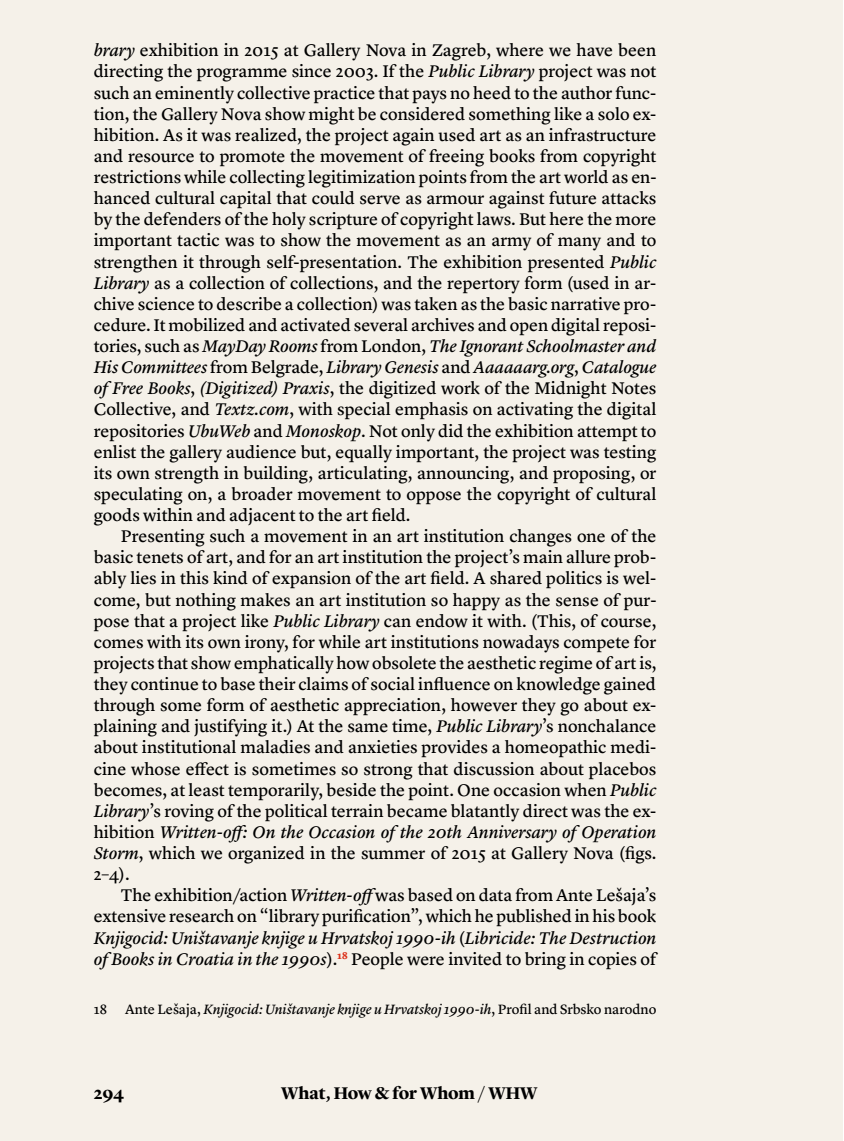
<style>
.page{position:relative;width:844px;height:1141px;background:#fff}
.page>*{position:absolute;margin:0;border:0;box-sizing:border-box;transform-origin:0 0}
.t1{font:17.5px/21.2px "Lyon Text Regular No.2";color:#000;text-align:justify}
.t2{font:700 17.5px "Lyon Display";letter-spacing:-.005em;color:#000}
.t3{font:italic 14px "Lyon Text Regular No.2";letter-spacing:-.005em;color:#000}
.t4{font:14px "Lyon Text Regular No.2";color:#000}
.s1{font-style:italic}
.s2{font-style:normal}
</style>
<div class="page">
<div style="left:0;top:0;width:842px;height:1141px;background:#f5f1e9"></div>
<p class="t1" style="left:94px;top:38px;width:564px"><span class="s1">brary</span> exhibition in 2015 at Gallery Nova in Zagreb, where we have been directing the programme since 2003. If the <span class="s1">Public Library</span> project was not such an eminently collective practice that pays no heed to the author func&shy;tion, the Gallery Nova show might be considered something like a solo ex&shy;hibition. As it was realized, the project again used art as an infrastructure and resource to promote the movement of freeing books from copyright restrictions while collecting legitimization points from the art world as en&shy;hanced cultural capital that could serve as armour against future attacks by the defenders of the holy scripture of copyright laws. But here the more important tactic was to show the movement as an army of many and to strengthen it through self-presentation. The exhibition presented <span class="s1">Public Library</span> as a collection of collections, and the repertory form (used in ar&shy;chive science to describe a collection) was taken as the basic narrative pro&shy;cedure. It mobilized and activated several archives and open digital reposi&shy;tories, such as <span class="s1">MayDay Rooms</span> from London, <span class="s1">The Ignorant Schoolmaster and His Committees</span> from Belgrade, <span class="s1">Library Genesis</span> and <span class="s1">Aaaaaarg.org</span>, <span class="s1">Catalogue of Free Books</span>, <span class="s1">(Digitized) Praxis</span>, the digitized work of the Midnight Notes Collective, and <span class="s1">Textz.com</span>, with special emphasis on activating the digital repositories <span class="s1">UbuWeb</span> and <span class="s1">Monoskop</span>. Not only did the exhibition attempt to enlist the gallery audience but, equally important, the project was testing its own strength in building, articulating, announcing, and proposing, or speculating on, a broader movement to oppose the copyright of cultural goods within and adjacent to the art field.</p>
<p class="t1" style="left:94px;top:524px;width:564px;text-indent:27px">Presenting such a movement in an art institution changes one of the basic tenets of art, and for an art institution the project’s main allure prob&shy;ably lies in this kind of expansion of the art field. A shared politics is wel&shy;come, but nothing makes an art institution so happy as the sense of pur&shy;pose that a project like <span class="s1">Public Library</span> can endow it with. (This, of course, comes with its own irony, for while art institutions nowadays compete for projects that show emphatically how obsolete the aesthetic regime of art is, they continue to base their claims of social influence on knowledge gained through some form of aesthetic appreciation, however they go about ex&shy;plaining and justifying it.) At the same time, <span class="s1">Public Library</span>’s nonchalance about institutional maladies and anxieties provides a homeopathic medi&shy;cine whose effect is sometimes so strong that discussion about placebos becomes, at least temporarily, beside the point. One occasion when <span class="s1">Public Library</span>’s roving of the political terrain became blatantly direct was the ex&shy;hibition <span class="s1">Written-off: On the Occasion of the 20th Anniversary of Operation Storm</span>, which we organized in the summer of 2015 at Gallery Nova (figs.<br>2–4).</p>
<p class="t1" style="left:94px;top:883px;width:564px;text-indent:27px">The exhibition/action <span class="s1">Written-off</span>was based on data from Ante Lešaja’s extensive research on “library purification”, which he published in his book <span class="s1">Knjigocid: Uništavanje knjige u Hrvatskoj 1990-ih</span> (<span class="s1">Libricide: The Destruction of Books in Croatia in the 1990s</span>).<sup>18</sup> People were invited to bring in copies of</p>
<p class="t4" style="left:94px;top:999px;width:15px">18</p>
<p class="t3" style="left:125px;top:999px;width:532px"><span class="s2">Ante Lešaja,</span> Knjigocid: Uništavanje knjige u Hrvatskoj 1990-ih<span class="s2">, Profil and Srbsko narodno</span></p>
<p class="t2" style="left:94px;top:1080px;width:32px">294</p>
<p class="t2" style="left:281px;top:1080px;width:258px">What, How &amp; for Whom / WHW</p>
</div>
